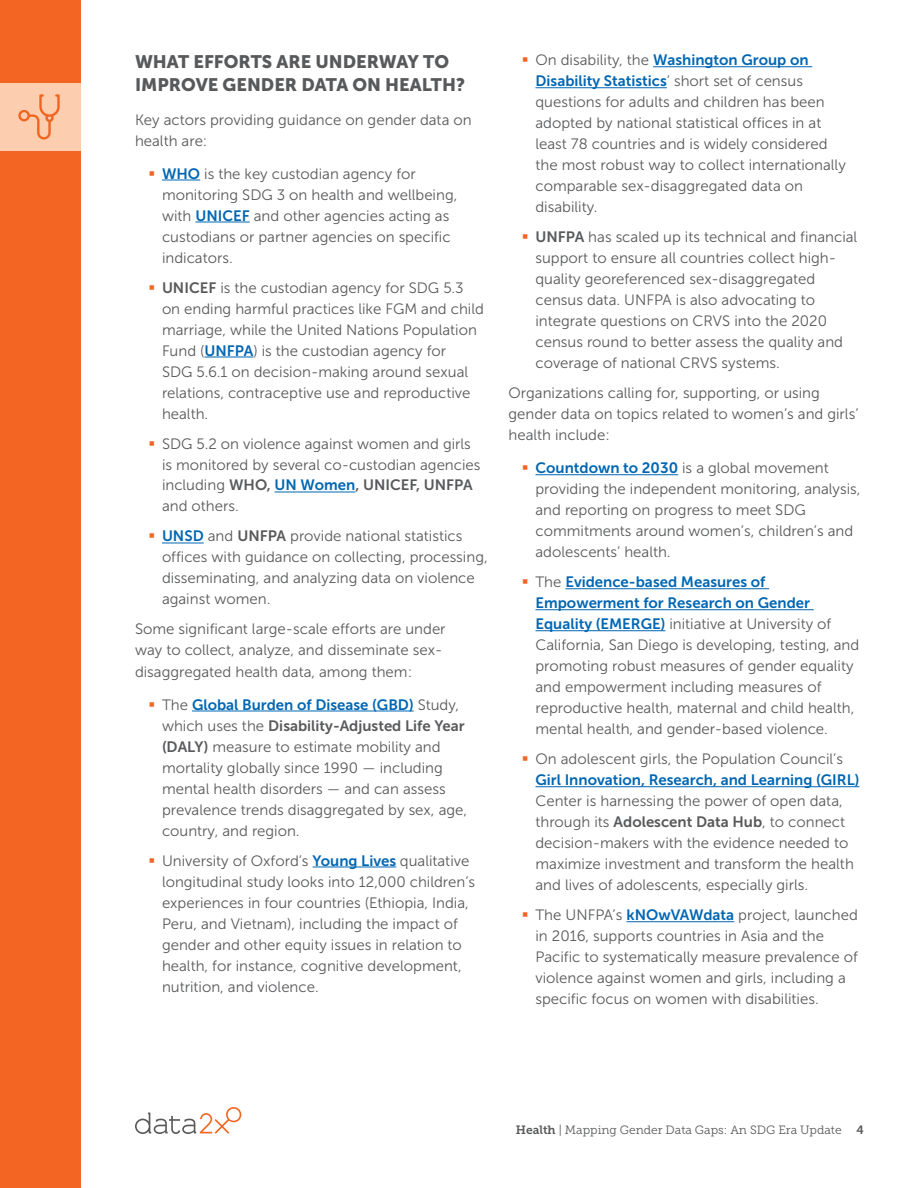
<style>
.page{position:relative;width:918px;height:1188px;background:#fff}
.page>*{position:absolute;margin:0;border:0;box-sizing:border-box;transform-origin:0 0}
.t1{font:18px/24px "Museo Sans 900";color:#58595b}
.t2{font:15px/21px "Museo Sans 300";color:#58595b}
.t3{font:15px/21px "Museo Sans 700";color:#0066b3;text-align:center}
.t4{font:15px/21px "Museo Sans 700";color:#58595b}
.t5{font:12px "Museo Slab 300";color:#58595b}
.t6{font:12px "Museo Slab 700";color:#58595b}
.s1{color:#f26522}
.s2{font-family:"Museo Sans 700";color:#0066b3}
.s3{font-family:"Museo Sans 700"}
.s4{font-family:"Museo Sans 300"}
.s5{color:#0066b3}
.s6{font-family:"Museo Sans 300";color:#58595b}
.s7{font-family:"Museo Slab 700"}
</style>
<div class="page">
<div style="left:0;top:0;width:81px;height:1188px;background:#f26522"></div>
<svg style="left:135px;top:1107px;width:107px;height:27px"></svg>
<div style="left:0;top:83px;width:81px;height:68px;background:#fccdae"></div>
<svg style="left:18px;top:94px;width:42px;height:46px"></svg>
<hr style="left:162px;top:180px;width:38px;height:1px;background:#0066b3">
<hr style="left:195px;top:222px;width:55px;height:1px;background:#0066b3">
<hr style="left:205px;top:357px;width:48px;height:1px;background:#0066b3">
<hr style="left:275px;top:492px;width:80px;height:1px;background:#0066b3">
<hr style="left:162px;top:543px;width:42px;height:1px;background:#0066b3">
<hr style="left:192px;top:711px;width:222px;height:1px;background:#0066b3">
<hr style="left:313px;top:867px;width:83px;height:1px;background:#0066b3">
<hr style="left:653px;top:66px;width:159px;height:1px;background:#0066b3">
<hr style="left:536px;top:87px;width:131px;height:1px;background:#0066b3">
<hr style="left:536px;top:474px;width:142px;height:1px;background:#0066b3">
<hr style="left:566px;top:588px;width:203px;height:1px;background:#0066b3">
<hr style="left:536px;top:609px;width:278px;height:1px;background:#0066b3">
<hr style="left:536px;top:630px;width:129px;height:1px;background:#0066b3">
<hr style="left:536px;top:786px;width:323px;height:1px;background:#0066b3">
<hr style="left:626px;top:921px;width:108px;height:1px;background:#0066b3">
<p class="t1" style="left:135px;top:49px;width:332px">WHAT EFFORTS ARE UNDERWAY TO<br>IMPROVE GENDER DATA ON HEALTH?</p>
<p class="t2" style="left:135px;top:109px;width:338px">Key actors providing guidance on gender data on health are:</p>
<p class="t2" style="left:162px;top:163px;width:297px;text-indent:-14px"><span class="s1">▪</span> <span class="s2">WHO</span> is the key custodian agency for monitoring SDG 3 on health and wellbeing, with <span class="s2">UNICEF</span> and other agencies acting as custodians or partner agencies on specific indicators.</p>
<p class="t2" style="left:162px;top:277px;width:324px;text-indent:-14px"><span class="s1">▪</span> <span class="s3">UNICEF</span> is the custodian agency for SDG 5.3 on ending harmful practices like FGM and child marriage, while the United Nations Population Fund (<span class="s2">UNFPA</span>) is the custodian agency for<br>SDG 5.6.1 on decision-making around sexual relations, contraceptive use and reproductive health.</p>
<p class="t2" style="left:162px;top:433px;width:320px;text-indent:-14px"><span class="s1">▪</span> SDG 5.2 on violence against women and girls is monitored by several co-custodian agencies</p>
<p class="t4" style="left:162px;top:475px;width:312px"><span class="s4">including</span> WHO, <span class="s5">UN Women</span>, UNICEF, UNFPA</p>
<p class="t2" style="left:162px;top:496px;width:78px">and others.</p>
<p class="t2" style="left:162px;top:526px;width:327px;text-indent:-14px"><span class="s1">▪</span> <span class="s2">UNSD</span> and <span class="s3">UNFPA</span> provide national statistics offices with guidance on collecting, processing, disseminating, and analyzing data on violence against women.</p>
<p class="t2" style="left:135px;top:619px;width:312px">Some significant large-scale efforts are under way to collect, analyze, and disseminate sex&shy;disaggregated health data, among them:</p>
<p class="t4" style="left:162px;top:694px;width:304px;text-indent:-14px"><span class="s1">▪</span> <span class="s4">The</span> <span class="s5">Global Burden of Disease (GBD)</span> <span class="s4">Study, which uses the</span> Disability-Adjusted Life Year</p>
<p class="t2" style="left:162px;top:736px;width:307px"><span class="s3">(DALY)</span> measure to estimate mobility and mortality globally since 1990 — including mental health disorders — and can assess prevalence trends disaggregated by sex, age, country, and region.</p>
<p class="t2" style="left:162px;top:850px;width:315px;text-indent:-14px"><span class="s1">▪</span> University of Oxford’s <span class="s2">Young Lives</span> qualitative longitudinal study looks into 12,000 children’s experiences in four countries (Ethiopia, India, Peru, and Vietnam), including the impact of gender and other equity issues in relation to health, for instance, cognitive development, nutrition, and violence.</p>
<p class="t3" style="left:522px;top:50px;width:288px"><span class="s1">▪</span> <span class="s6">On disability, the</span> Washington Group on<br>Disability Statistics<span class="s6">’ short set of census</span></p>
<p class="t2" style="left:535px;top:92px;width:312px">questions for adults and children has been adopted by national statistical offices in at least 78 countries and is widely considered the most robust way to collect internationally comparable sex-disaggregated data on disability.</p>
<p class="t2" style="left:535px;top:227px;width:323px;text-indent:-14px"><span class="s1">▪</span> <span class="s3">UNFPA</span> has scaled up its technical and financial support to ensure all countries collect high&shy;quality georeferenced sex-disaggregated census data. UNFPA is also advocating to integrate questions on CRVS into the 2020 census round to better assess the quality and coverage of national CRVS systems.</p>
<p class="t2" style="left:508px;top:383px;width:351px">Organizations calling for, supporting, or using gender data on topics related to women’s and girls’ health include:</p>
<p class="t2" style="left:535px;top:458px;width:327px;text-indent:-14px"><span class="s1">▪</span> <span class="s2">Countdown to 2030</span> is a global movement providing the independent monitoring, analysis, and reporting on progress to meet SDG commitments around women’s, children’s and adolescents’ health.</p>
<p class="t3" style="left:535px;top:572px;width:276px;text-align:left;text-indent:-14px"><span class="s1">▪</span> <span class="s6">The</span> Evidence-based Measures of<br>Empowerment for Research on Gender</p>
<p class="t2" style="left:535px;top:614px;width:325px"><span class="s2">Equality (EMERGE)</span> initiative at University of California, San Diego is developing, testing, and promoting robust measures of gender equality and empowerment including measures of reproductive health, maternal and child health, mental health, and gender-based violence.</p>
<p class="t2" style="left:522px;top:749px;width:323px"><span class="s1">▪</span> On adolescent girls, the Population Council’s</p>
<p class="t3" style="left:535px;top:770px;width:325px">Girl Innovation, Research, and Learning (GIRL)</p>
<p class="t2" style="left:535px;top:791px;width:320px">Center is harnessing the power of open data, through its <span class="s3">Adolescent Data Hub</span>, to connect decision-makers with the evidence needed to maximize investment and transform the health and lives of adolescents, especially girls.</p>
<p class="t2" style="left:535px;top:905px;width:324px;text-indent:-14px"><span class="s1">▪</span> The UNFPA’s <span class="s2">kNOwVAWdata</span> project, launched in 2016, supports countries in Asia and the Pacific to systematically measure prevalence of violence against women and girls, including a specific focus on women with disabilities.</p>
<p class="t5" style="left:516px;top:1123px;width:327px"><span class="s7">Health</span> | Mapping Gender Data Gaps: An SDG Era Update</p>
<p class="t6" style="left:857px;top:1123px;width:9px">4</p>
</div>
